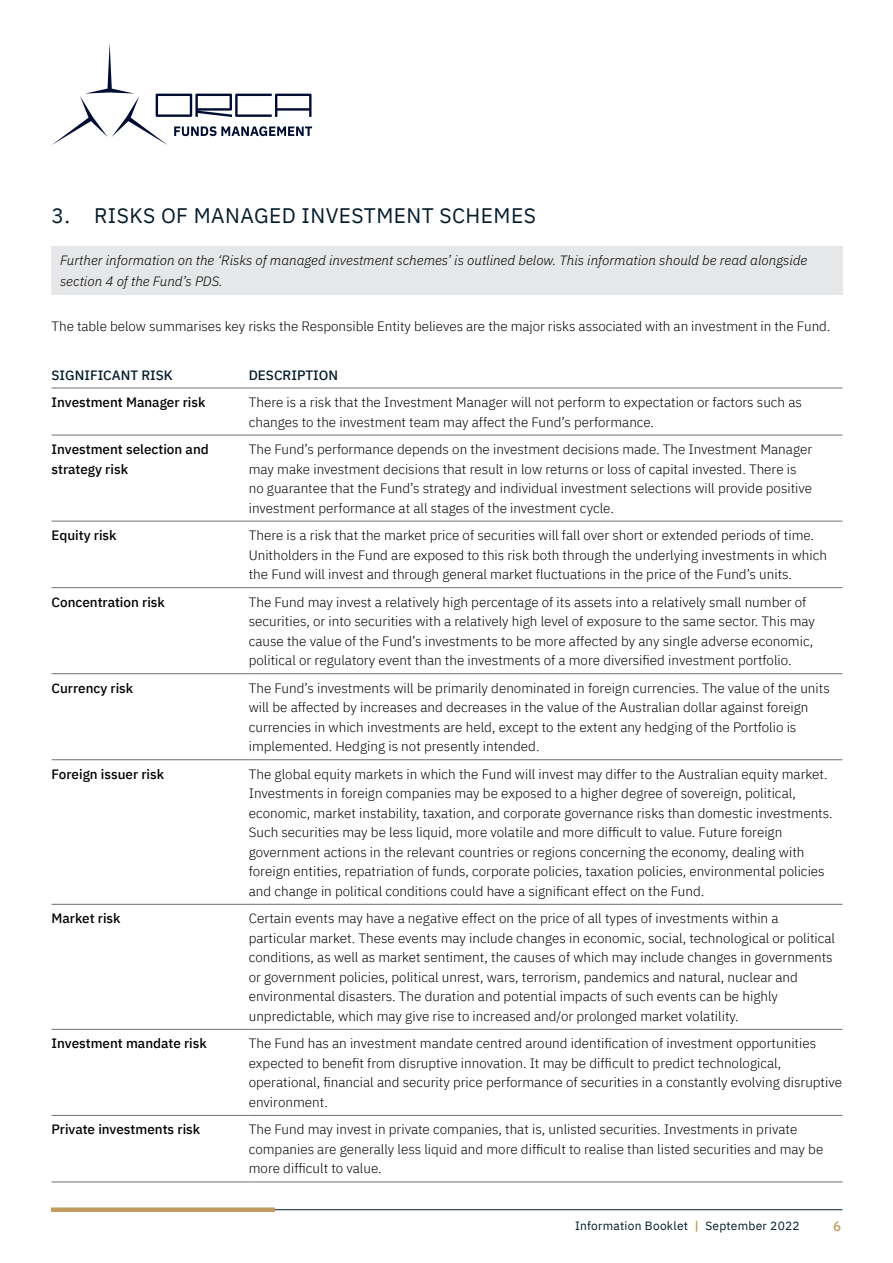
<style>
.page{position:relative;width:893px;height:1263px;background:#fff}
.page>*{position:absolute;margin:0;border:0;box-sizing:border-box;transform-origin:0 0}
.t1{font:21px "IBM Plex Sans";letter-spacing:.02em;color:#051c2c}
.Table_body_text{font:300 13.5px/19.5px "IBM Plex Sans";color:#000}
.Table_body_text-2{font:500 13.5px/19.5px "IBM Plex Sans";color:#000}
.Body_copy{font:italic 300 13.5px/21px "IBM Plex Sans";color:#000}
.Body_copy-2{font:300 13.5px "IBM Plex Sans";letter-spacing:-.005em;color:#000}
.Table_heading{font:500 13.5px "IBM Plex Sans";color:#051c2c}
.t2{font:500 13.5px "IBM Plex Sans";color:#c09a5e}
.t3{font:12px "IBM Plex Sans";letter-spacing:.02em;color:#051c2c}
.s1{font-weight:600;color:#c09a5e}
</style>
<div class="page">
<svg style="left:52px;top:43px;width:260px;height:102px"></svg>
<hr style="left:60px;top:1209px;width:782px;height:1px;background:#051c2c">
<div style="left:51px;top:1207px;width:224px;height:5px;background:#c09a5e"></div>
<div style="left:52px;top:246px;width:791px;height:49px;background:#e6e7e8"></div>
<hr style="left:52px;top:388px;width:197px;height:1px;background:#707070">
<hr style="left:249px;top:388px;width:593px;height:1px;background:#707070">
<hr style="left:52px;top:435px;width:197px;height:1px;background:#707070">
<hr style="left:249px;top:435px;width:593px;height:1px;background:#707070">
<hr style="left:52px;top:521px;width:197px;height:1px;background:#707070">
<hr style="left:249px;top:521px;width:593px;height:1px;background:#707070">
<hr style="left:52px;top:587px;width:197px;height:1px;background:#707070">
<hr style="left:249px;top:587px;width:593px;height:1px;background:#707070">
<hr style="left:52px;top:673px;width:197px;height:1px;background:#707070">
<hr style="left:249px;top:673px;width:593px;height:1px;background:#707070">
<hr style="left:52px;top:759px;width:197px;height:1px;background:#707070">
<hr style="left:249px;top:759px;width:593px;height:1px;background:#707070">
<hr style="left:52px;top:904px;width:197px;height:1px;background:#707070">
<hr style="left:249px;top:904px;width:593px;height:1px;background:#707070">
<hr style="left:52px;top:1029px;width:197px;height:1px;background:#707070">
<hr style="left:249px;top:1029px;width:593px;height:1px;background:#707070">
<hr style="left:52px;top:1115px;width:197px;height:1px;background:#707070">
<hr style="left:249px;top:1115px;width:593px;height:1px;background:#707070">
<hr style="left:52px;top:1181px;width:197px;height:1px;background:#707070">
<hr style="left:249px;top:1181px;width:593px;height:1px;background:#707070">
<h1 class="t1" style="left:52px;top:200px;width:486px">3. RISKS OF MANAGED INVESTMENT SCHEMES</h1>
<p class="Body_copy" style="left:60px;top:249px;width:749px">Further information on the ‘Risks of managed investment schemes’ is outlined below. This information should be read alongside section 4 of the Fund’s PDS.</p>
<p class="Body_copy-2" style="left:52px;top:316px;width:780px">The table below summarises key risks the Responsible Entity believes are the major risks associated with an investment in the Fund.</p>
<p class="Table_heading" style="left:52px;top:364px;width:123px">SIGNIFICANT RISK</p>
<p class="Table_heading" style="left:249px;top:364px;width:91px">DESCRIPTION</p>
<p class="Table_body_text-2" style="left:52px;top:391px;width:155px">Investment Manager risk</p>
<p class="Table_body_text" style="left:249px;top:391px;width:555px">There is a risk that the Investment Manager will not perform to expectation or factors such as changes to the investment team may affect the Fund’s performance.</p>
<p class="Table_body_text-2" style="left:52px;top:438px;width:159px">Investment selection and strategy risk</p>
<p class="Table_body_text" style="left:249px;top:438px;width:565px">The Fund’s performance depends on the investment decisions made. The Investment Manager may make investment decisions that result in low returns or loss of capital invested. There is no guarantee that the Fund’s strategy and individual investment selections will provide positive investment performance at all stages of the investment cycle.</p>
<p class="Table_body_text-2" style="left:52px;top:524px;width:67px">Equity risk</p>
<p class="Table_body_text" style="left:249px;top:524px;width:580px">There is a risk that the market price of securities will fall over short or extended periods of time.<br>Unitholders in the Fund are exposed to this risk both through the underlying investments in which the Fund will invest and through general market fluctuations in the price of the Fund’s units.</p>
<p class="Table_body_text-2" style="left:52px;top:591px;width:115px">Concentration risk</p>
<p class="Table_body_text" style="left:249px;top:591px;width:568px">The Fund may invest a relatively high percentage of its assets into a relatively small number of securities, or into securities with a relatively high level of exposure to the same sector. This may cause the value of the Fund’s investments to be more affected by any single adverse economic, political or regulatory event than the investments of a more diversified investment portfolio.</p>
<p class="Table_body_text-2" style="left:52px;top:677px;width:83px">Currency risk</p>
<p class="Table_body_text" style="left:249px;top:677px;width:582px">The Fund’s investments will be primarily denominated in foreign currencies. The value of the units will be affected by increases and decreases in the value of the Australian dollar against foreign currencies in which investments are held, except to the extent any hedging of the Portfolio is implemented. Hedging is not presently intended.</p>
<p class="Table_body_text-2" style="left:52px;top:763px;width:114px">Foreign issuer risk</p>
<p class="Table_body_text" style="left:249px;top:763px;width:585px">The global equity markets in which the Fund will invest may differ to the Australian equity market.<br>Investments in foreign companies may be exposed to a higher degree of sovereign, political, economic, market instability, taxation, and corporate governance risks than domestic investments.<br>Such securities may be less liquid, more volatile and more difficult to value. Future foreign government actions in the relevant countries or regions concerning the economy, dealing with foreign entities, repatriation of funds, corporate policies, taxation policies, environmental policies and change in political conditions could have a significant effect on the Fund.</p>
<p class="Table_body_text-2" style="left:52px;top:907px;width:71px">Market risk</p>
<p class="Table_body_text" style="left:249px;top:907px;width:588px">Certain events may have a negative effect on the price of all types of investments within a particular market. These events may include changes in economic, social, technological or political conditions, as well as market sentiment, the causes of which may include changes in governments or government policies, political unrest, wars, terrorism, pandemics and natural, nuclear and environmental disasters. The duration and potential impacts of such events can be highly unpredictable, which may give rise to increased and/or prolonged market volatility.</p>
<p class="Table_body_text-2" style="left:52px;top:1032px;width:157px">Investment mandate risk</p>
<p class="Table_body_text" style="left:249px;top:1032px;width:595px">The Fund has an investment mandate centred around identification of investment opportunities expected to benefit from disruptive innovation. It may be difficult to predict technological, operational, financial and security price performance of securities in a constantly evolving disruptive environment.</p>
<p class="Table_body_text-2" style="left:52px;top:1119px;width:150px">Private investments risk</p>
<p class="Table_body_text" style="left:249px;top:1119px;width:576px">The Fund may invest in private companies, that is, unlisted securities. Investments in private companies are generally less liquid and more difficult to realise than listed securities and may be more difficult to value.</p>
<p class="t3" style="left:575px;top:1217px;width:226px">Information Booklet <span class="s1">|</span> September 2022</p>
<p class="t2" style="left:833px;top:1216px;width:10px">6</p>
</div>
